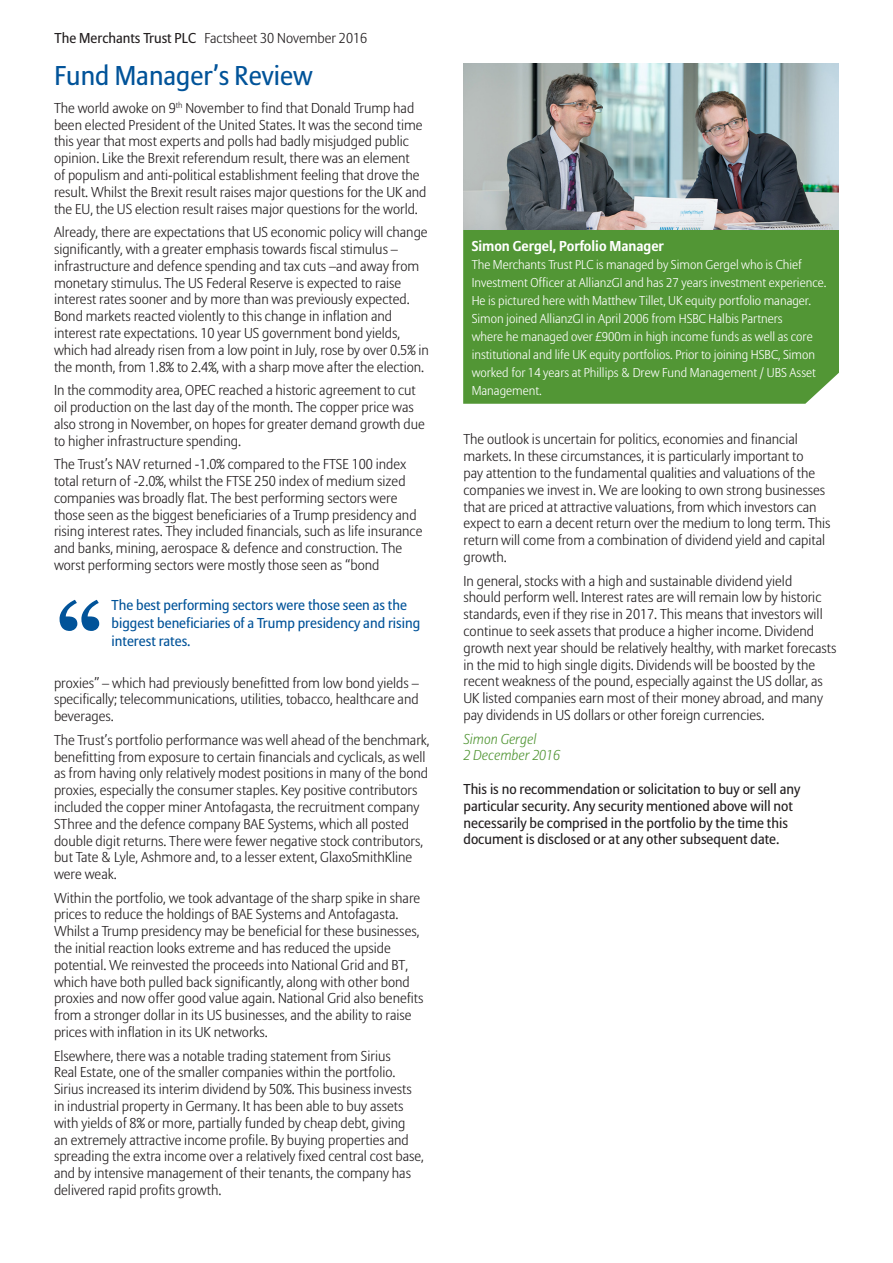
<style>
.page{position:relative;width:893px;height:1263px;background:#fff}
.page>*{position:absolute;margin:0;border:0;box-sizing:border-box;transform-origin:0 0}
.t1{font:27px "Allianz Sans";color:#015399}
.t2{font:300 14.25px/16.8px "Allianz Sans";color:#231f20}
.t3{font:14.25px/16.8px "Allianz Sans";color:#231f20}
.t4{font:14.25px/18px "Allianz Sans";color:#015399}
.t5{font:700 14.25px "Allianz Sans";color:#fff}
.t6{font:italic 300 14.25px/16.8px "Allianz Sans";color:#529635}
.t7{font:300 12.75px/18px "Allianz Sans";color:#fff}
.s1{font-weight:400}
</style>
<div class="page">
<div style="left:463px;top:230px;width:376px;height:174px;background:#529635"></div>
<img style="left:463px;top:63px;width:376px;height:166px">
<svg style="left:60px;top:600px;width:39px;height:31px"></svg>
<p class="t2" style="left:55px;top:31px;width:314px"><span class="s1">The Merchants Trust PLC</span> Factsheet 30 November 2016</p>
<p class="t1" style="left:55px;top:60px;width:260px">Fund Manager’s Review</p>
<p class="t2" style="left:54px;top:100px;width:374px">The world awoke on 9<sup>th</sup> November to find that Donald Trump had been elected President of the United States. It was the second time this year that most experts and polls had badly misjudged public opinion. Like the Brexit referendum result, there was an element<br>of populism and anti-political establishment feeling that drove the result. Whilst the Brexit result raises major questions for the UK and the EU, the US election result raises major questions for the world.</p>
<p class="t2" style="left:54px;top:224px;width:376px">Already, there are expectations that US economic policy will change significantly, with a greater emphasis towards fiscal stimulus – infrastructure and defence spending and tax cuts –and away from monetary stimulus. The US Federal Reserve is expected to raise interest rates sooner and by more than was previously expected.<br>Bond markets reacted violently to this change in inflation and interest rate expectations. 10 year US government bond yields, which had already risen from a low point in July, rose by over 0.5% in the month, from 1.8% to 2.4%, with a sharp move after the election.</p>
<p class="t2" style="left:54px;top:382px;width:372px">In the commodity area, OPEC reached a historic agreement to cut oil production on the last day of the month. The copper price was also strong in November, on hopes for greater demand growth due to higher infrastructure spending.</p>
<p class="t2" style="left:54px;top:456px;width:370px">The Trust’s NAV returned -1.0% compared to the FTSE 100 index total return of -2.0%, whilst the FTSE 250 index of medium sized companies was broadly flat. The best performing sectors were those seen as the biggest beneficiaries of a Trump presidency and rising interest rates. They included financials, such as life insurance and banks, mining, aerospace &amp; defence and construction. The worst performing sectors were mostly those seen as “bond</p>
<p class="t4" style="left:112px;top:597px;width:310px">The best performing sectors were those seen as the biggest beneficiaries of a Trump presidency and rising interest rates.</p>
<p class="t2" style="left:54px;top:675px;width:366px;text-align:justify">proxies” – which had previously benefitted from low bond yields – specifically; telecommunications, utilities, tobacco, healthcare and beverages.</p>
<p class="t2" style="left:54px;top:732px;width:377px">The Trust’s portfolio performance was well ahead of the benchmark, benefitting from exposure to certain financials and cyclicals, as well as from having only relatively modest positions in many of the bond proxies, especially the consumer staples. Key positive contributors included the copper miner Antofagasta, the recruitment company SThree and the defence company BAE Systems, which all posted double digit returns. There were fewer negative stock contributors, but Tate &amp; Lyle, Ashmore and, to a lesser extent, GlaxoSmithKline were weak.</p>
<p class="t2" style="left:54px;top:890px;width:371px">Within the portfolio, we took advantage of the sharp spike in share prices to reduce the holdings of BAE Systems and Antofagasta.<br>Whilst a Trump presidency may be beneficial for these businesses, the initial reaction looks extreme and has reduced the upside potential. We reinvested the proceeds into National Grid and BT, which have both pulled back significantly, along with other bond proxies and now offer good value again. National Grid also benefits from a stronger dollar in its US businesses, and the ability to raise prices with inflation in its UK networks.</p>
<p class="t2" style="left:54px;top:1048px;width:371px">Elsewhere, there was a notable trading statement from Sirius<br>Real Estate, one of the smaller companies within the portfolio.<br>Sirius increased its interim dividend by 50%. This business invests in industrial property in Germany. It has been able to buy assets with yields of 8% or more, partially funded by cheap debt, giving<br>an extremely attractive income profile. By buying properties and spreading the extra income over a relatively fixed central cost base, and by intensive management of their tenants, the company has delivered rapid profits growth.</p>
<p class="t5" style="left:472px;top:237px;width:194px">Simon Gergel, Porfolio Manager</p>
<p class="t7" style="left:472px;top:256px;width:356px">The Merchants Trust PLC is managed by Simon Gergel who is Chief Investment Officer at AllianzGI and has 27 years investment experience.<br>He is pictured here with Matthew Tillet, UK equity portfolio manager.<br>Simon joined AllianzGI in April 2006 from HSBC Halbis Partners<br>where he managed over £900m in high income funds as well as core institutional and life UK equity portfolios. Prior to joining HSBC, Simon worked for 14 years at Phillips &amp; Drew Fund Management / UBS Asset Management.</p>
<p class="t2" style="left:463px;top:432px;width:369px">The outlook is uncertain for politics, economies and financial markets. In these circumstances, it is particularly important to<br>pay attention to the fundamental qualities and valuations of the companies we invest in. We are looking to own strong businesses that are priced at attractive valuations, from which investors can expect to earn a decent return over the medium to long term. This return will come from a combination of dividend yield and capital growth.</p>
<p class="t2" style="left:463px;top:573px;width:374px">In general, stocks with a high and sustainable dividend yield<br>should perform well. Interest rates are will remain low by historic standards, even if they rise in 2017. This means that investors will continue to seek assets that produce a higher income. Dividend growth next year should be relatively healthy, with market forecasts in the mid to high single digits. Dividends will be boosted by the recent weakness of the pound, especially against the US dollar, as UK listed companies earn most of their money abroad, and many pay dividends in US dollars or other foreign currencies.</p>
<p class="t6" style="left:463px;top:731px;width:98px">Simon Gergel<br>2 December 2016</p>
<p class="t3" style="left:463px;top:781px;width:338px">This is no recommendation or solicitation to buy or sell any particular security. Any security mentioned above will not necessarily be comprised in the portfolio by the time this document is disclosed or at any other subsequent date.</p>
</div>
